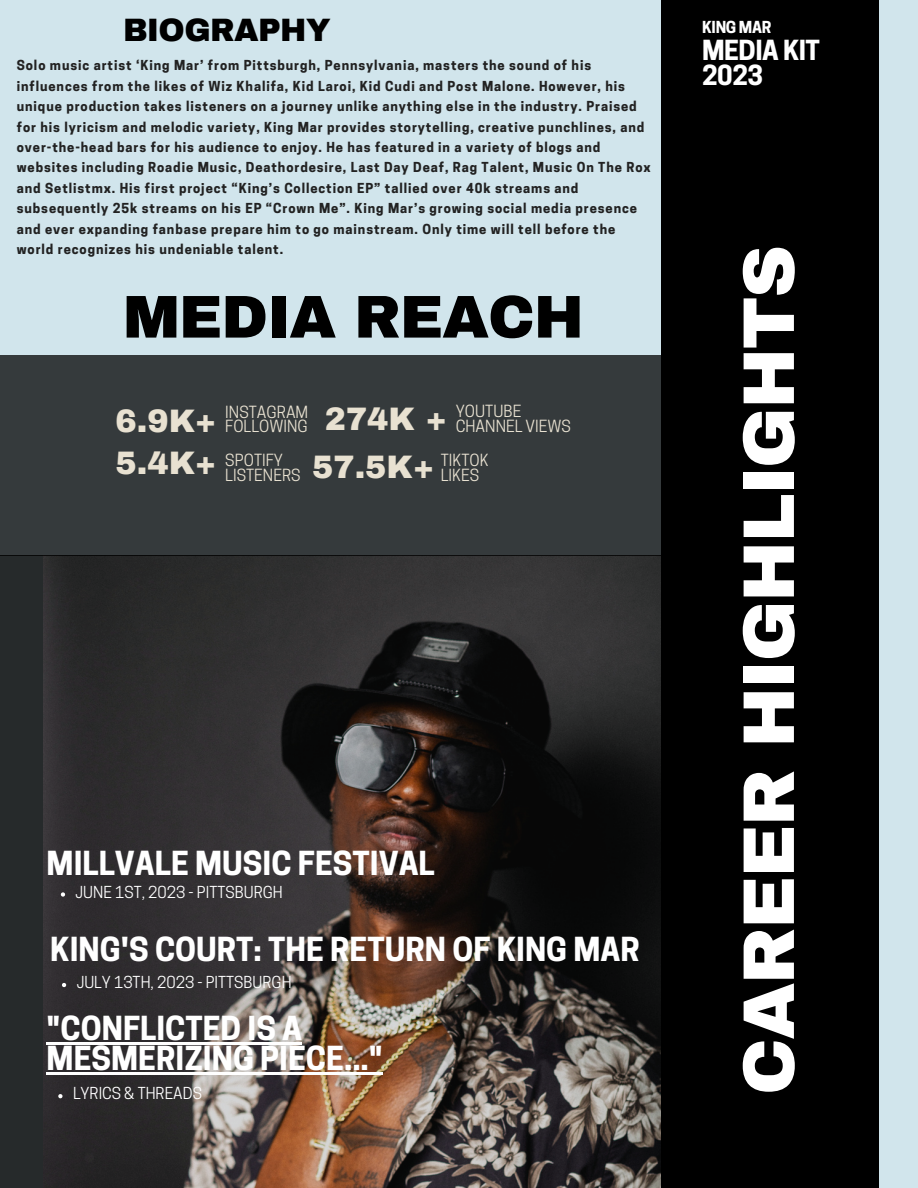
<style>
.page{position:relative;width:918px;height:1188px;background:#d1e5ec}
.page>*{position:absolute;margin:0;border:0;box-sizing:border-box;transform-origin:0 0}
.t1{font:900 73.2px "Archivo";letter-spacing:-.02em;color:#fff}
.t2{font:900 60.45px "Archivo";letter-spacing:-.02em;color:#000}
.t3{font:900 31.8px "Archivo";color:#e8e1d1}
.t4{font:900 31.65px "Archivo";letter-spacing:-.02em;color:#000}
.t5{font:700 31.05px/30.3px "Cooper Hewitt";color:#fff}
.t6{font:700 25.95px/25.2px "Cooper Hewitt";letter-spacing:-.02em;color:#fff}
.t7{font:15.75px/14.9px "Cooper Hewitt";color:#e8e1d1}
.t8{font:700 15.6px "Cooper Hewitt";letter-spacing:-.02em;color:#fff}
.t9{font:15.45px "Cooper Hewitt";color:#fff}
.t10{font:700 12.9px/20.5px "Cooper Hewitt";letter-spacing:.07em;color:#222}
</style>
<div class="page">
<div style="left:0;top:555px;width:664px;height:633px;background:#262a2b"></div>
<img style="left:44px;top:555px;width:618px;height:633px">
<div style="left:0;top:355px;width:666px;height:200px;background:#353a3c"></div>
<div style="left:662px;top:0;width:217px;height:1188px;background:#000"></div>
<hr style="left:47px;top:1042px;width:255px;height:3px;background:#fff">
<hr style="left:47px;top:1073px;width:336px;height:2px;background:#fff">
<svg style="left:61px;top:892px;width:4px;height:5px"></svg>
<svg style="left:62px;top:983px;width:4px;height:4px"></svg>
<svg style="left:58px;top:1094px;width:5px;height:4px"></svg>
<p class="t4" style="left:123px;top:13px;width:209px">BIOGRAPHY</p>
<p class="t10" style="left:17px;top:57px;width:635px">Solo music artist ‘King Mar’ from Pittsburgh, Pennsylvania, masters the sound of his influences from the likes of Wiz Khalifa, Kid Laroi, Kid Cudi and Post Malone. However, his unique production takes listeners on a journey unlike anything else in the industry. Praised for his lyricism and melodic variety, King Mar provides storytelling, creative punchlines, and over-the-head bars for his audience to enjoy. He has featured in a variety of blogs and websites including Roadie Music, Deathordesire, Last Day Deaf, Rag Talent, Music On The Rox and Setlistmx. His first project “King’s Collection EP” tallied over 40k streams and subsequently 25k streams on his EP “Crown Me”. King Mar’s growing social media presence and ever expanding fanbase prepare him to go mainstream. Only time will tell before the world recognizes his undeniable talent.</p>
<p class="t2" style="left:123px;top:285px;width:463px">MEDIA REACH</p>
<p class="t3" style="left:116px;top:404px;width:102px">6.9K+</p>
<p class="t3" style="left:116px;top:446px;width:102px">5.4K+</p>
<p class="t7" style="left:456px;top:406px;width:117px">YOUTUBE<br>CHANNEL VIEWS</p>
<p class="t7" style="left:441px;top:454px;width:49px">TIKTOK<br>LIKES</p>
<p class="t7" style="left:225px;top:406px;width:84px">INSTAGRAM<br>FOLLOWING</p>
<p class="t7" style="left:225px;top:454px;width:59px">SPOTIFY</p>
<p class="t7" style="left:225px;top:469px;width:77px">LISTENERS</p>
<p class="t3" style="left:325px;top:402px;width:123px">274K +</p>
<p class="t3" style="left:312px;top:450px;width:123px">57.5K+</p>
<p class="t5" style="left:47px;top:852px;width:390px">MILLVALE MUSIC FESTIVAL</p>
<p class="t9" style="left:76px;top:886px;width:209px">JUNE 1ST, 2023 - PITTSBURGH</p>
<p class="t5" style="left:50px;top:938px;width:591px">KING'S COURT: THE RETURN OF KING MAR</p>
<p class="t9" style="left:77px;top:977px;width:216px">JULY 13TH, 2023 - PITTSBURGH</p>
<p class="t5" style="left:47px;top:1017px;width:338px">"CONFLICTED IS A<br>MESMERIZING PIECE..."</p>
<p class="t9" style="left:73px;top:1088px;width:130px">LYRICS &amp; THREADS</p>
<p class="t8" style="left:702px;top:21px;width:71px">KING MAR</p>
<p class="t6" style="left:702px;top:41px;width:119px">MEDIA KIT<br>2023</p>
<p class="t1" style="left:730px;top:1095px;width:851px;rotate:-90deg">CAREER HIGHLIGHTS</p>
</div>
